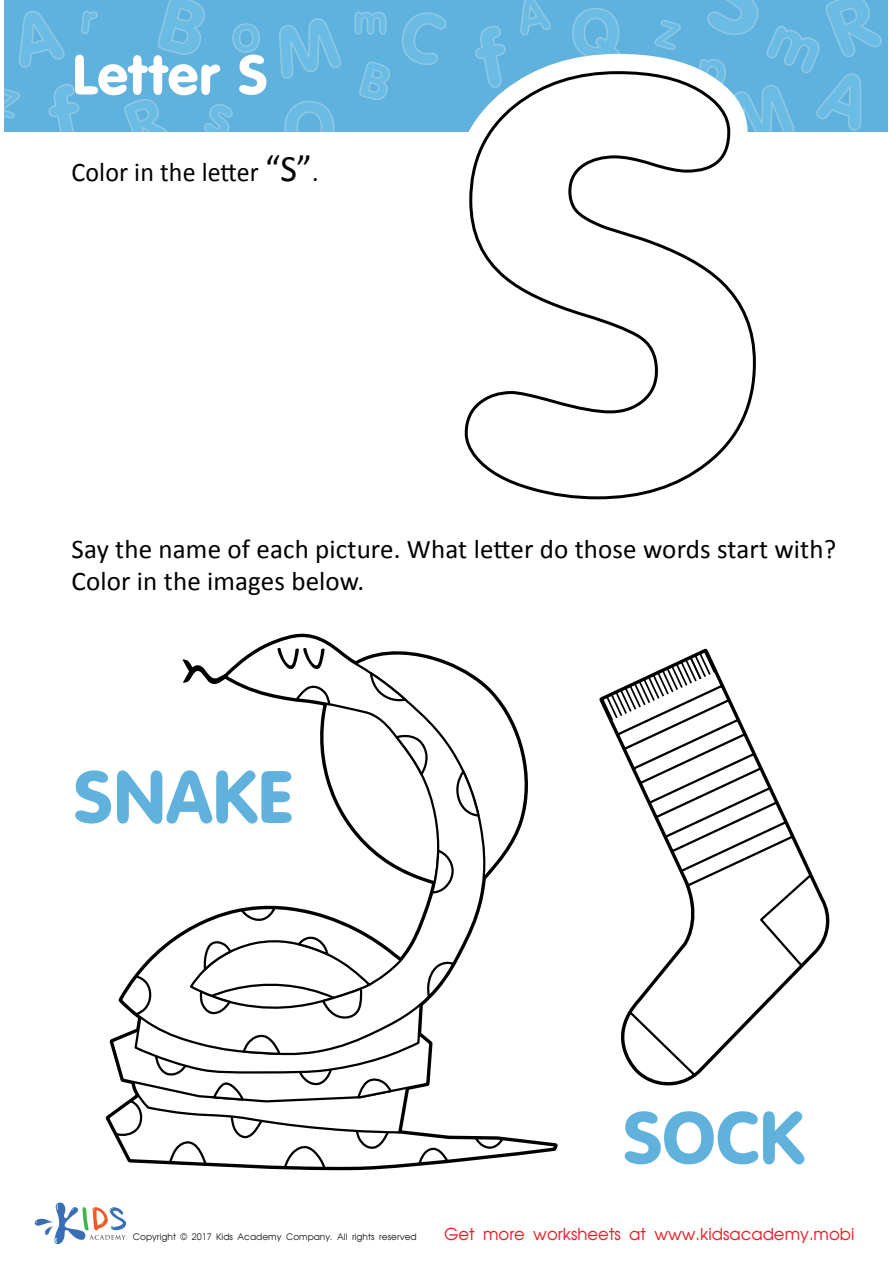
<style>
.page{position:relative;width:893px;height:1263px;background:#fff}
.page>*{position:absolute;margin:0;border:0;box-sizing:border-box;transform-origin:0 0}
.t1{font:27px/32.4px "Calibri";letter-spacing:.005em;color:#000}
.t2{font:27px "Calibri";letter-spacing:.005em;color:#000;scale:.96 1}
.t3{font:16.5px "AG Avant Garde Cyr";color:#ec1c24}
.t4{font:9px "AG Avant Garde Cyr";color:#231f20}
.s1{font-size:37.5px}
</style>
<div class="page">
<svg style="left:34px;top:1202px;width:92px;height:43px"></svg>
<div style="left:4px;top:0;width:884px;height:132px;background:#5fb2dd"></div>
<svg style="left:661px;top:20px;width:20px;height:11px"></svg>
<svg style="left:520px;top:0;width:31px;height:31px"></svg>
<svg style="left:359px;top:62px;width:31px;height:38px"></svg>
<svg style="left:401px;top:12px;width:45px;height:51px"></svg>
<svg style="left:483px;top:26px;width:18px;height:5px"></svg>
<svg style="left:279px;top:18px;width:62px;height:61px"></svg>
<svg style="left:354px;top:12px;width:32px;height:23px"></svg>
<svg style="left:572px;top:8px;width:48px;height:23px"></svg>
<svg style="left:284px;top:101px;width:51px;height:31px"></svg>
<svg style="left:707px;top:0;width:174px;height:131px"></svg>
<svg style="left:5px;top:0;width:261px;height:132px"></svg>
<svg style="left:75px;top:770px;width:27px;height:54px"></svg>
<svg style="left:628px;top:1161px;width:176px;height:3px"></svg>
<svg style="left:105px;top:1036px;width:453px;height:135px"></svg>
<svg style="left:487px;top:685px;width:41px;height:193px"></svg>
<svg style="left:118px;top:633px;width:369px;height:425px"></svg>
<svg style="left:277px;top:647px;width:48px;height:22px"></svg>
<svg style="left:118px;top:669px;width:363px;height:388px"></svg>
<svg style="left:624px;top:1111px;width:181px;height:50px"></svg>
<svg style="left:416px;top:31px;width:380px;height:101px"></svg>
<svg style="left:463px;top:70px;width:294px;height:430px"></svg>
<svg style="left:599px;top:648px;width:202px;height:428px"></svg>
<svg style="left:611px;top:1009px;width:86px;height:77px"></svg>
<svg style="left:601px;top:651px;width:229px;height:318px"></svg>
<p class="t2" style="left:72px;top:154px;width:259px">Color in the letter <span class="s1">“S”</span>.</p>
<p class="t1" style="left:72px;top:532px;width:766px">Say the name of each picture. What letter do those words start with?<br>Color in the images below.</p>
<p class="t4" style="left:133px;top:1232px;width:285px">Copyright © 2017 Kids Academy Company. All rights reserved</p>
<p class="t3" style="left:444px;top:1225px;width:412px">Get more worksheets at www.kidsacademy.mobi</p>
</div>
